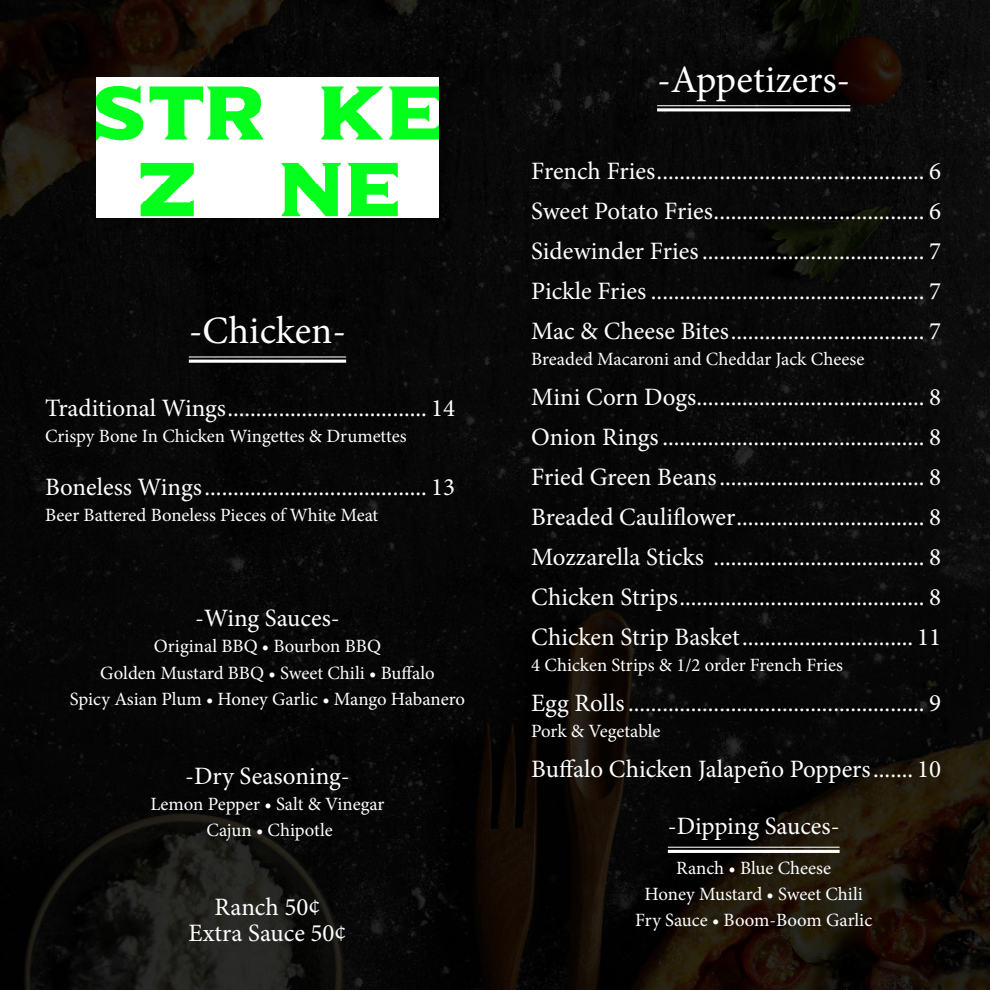
<style>
.page{position:relative;width:990px;height:990px;background:#fff}
.page>*{position:absolute;margin:0;border:0;box-sizing:border-box;transform-origin:0 0}
.t1{font:38.75px "Minion Pro";color:#fff}
.t2{font:25px "Minion Pro";color:#fff}
.t3{font:18.75px "Minion Pro";color:#fff}
</style>
<div class="page">
<img style="left:0;top:0;width:990px;height:990px">
<img style="left:97px;top:78px;width:341px;height:139px">
<hr style="left:189px;top:356px;width:157px;height:2px;background:#fff">
<hr style="left:189px;top:360px;width:157px;height:3px;background:#fff">
<hr style="left:657px;top:105px;width:193px;height:1px;background:#fff">
<hr style="left:657px;top:108px;width:193px;height:3px;background:#fff">
<hr style="left:668px;top:847px;width:172px;height:1px;background:#fff">
<hr style="left:668px;top:850px;width:172px;height:3px;background:#fff">
<p class="t1" style="left:189px;top:305px;width:159px">-Chicken-</p>
<p class="t2" style="left:45px;top:391px;width:412px">Traditional Wings................................... 14</p>
<p class="t3" style="left:45px;top:424px;width:363px">Crispy Bone In Chicken Wingettes &amp; Drumettes</p>
<p class="t2" style="left:45px;top:470px;width:412px">Boneless Wings....................................... 13</p>
<p class="t3" style="left:45px;top:503px;width:335px">Beer Battered Boneless Pieces of White Meat</p>
<p class="t2" style="left:195px;top:601px;width:146px">-Wing Sauces-</p>
<p class="t3" style="left:154px;top:634px;width:229px">Original BBQ • Bourbon BBQ</p>
<p class="t3" style="left:100px;top:660px;width:336px">Golden Mustard BBQ • Sweet Chili • Buffalo</p>
<p class="t3" style="left:70px;top:686px;width:397px">Spicy Asian Plum • Honey Garlic • Mango Habanero</p>
<p class="t2" style="left:185px;top:759px;width:166px">-Dry Seasoning-</p>
<p class="t3" style="left:150px;top:791px;width:236px">Lemon Pepper • Salt &amp; Vinegar</p>
<p class="t3" style="left:206px;top:818px;width:128px">Cajun • Chipotle</p>
<p class="t2" style="left:215px;top:890px;width:107px">Ranch 50¢</p>
<p class="t2" style="left:188px;top:916px;width:160px">Extra Sauce 50¢</p>
<p class="t1" style="left:657px;top:54px;width:195px">-Appetizers-</p>
<p class="t2" style="left:531px;top:154px;width:412px">French Fries............................................... 6</p>
<p class="t2" style="left:531px;top:194px;width:412px">Sweet Potato Fries..................................... 6</p>
<p class="t2" style="left:531px;top:234px;width:412px">Sidewinder Fries....................................... 7</p>
<p class="t2" style="left:531px;top:274px;width:412px">Pickle Fries ................................................ 7</p>
<p class="t2" style="left:531px;top:314px;width:412px">Mac &amp; Cheese Bites.................................. 7</p>
<p class="t3" style="left:531px;top:346px;width:335px">Breaded Macaroni and Cheddar Jack Cheese</p>
<p class="t2" style="left:531px;top:380px;width:412px">Mini Corn Dogs........................................ 8</p>
<p class="t2" style="left:531px;top:420px;width:412px">Onion Rings.............................................. 8</p>
<p class="t2" style="left:531px;top:460px;width:412px">Fried Green Beans.................................... 8</p>
<p class="t2" style="left:531px;top:500px;width:412px">Breaded Cauliflower................................. 8</p>
<p class="t2" style="left:531px;top:540px;width:412px">Mozzarella Sticks ..................................... 8</p>
<p class="t2" style="left:531px;top:580px;width:412px">Chicken Strips........................................... 8</p>
<p class="t2" style="left:531px;top:620px;width:412px">Chicken Strip Basket.............................. 11</p>
<p class="t3" style="left:531px;top:653px;width:313px">4 Chicken Strips &amp; 1/2 order French Fries</p>
<p class="t2" style="left:531px;top:686px;width:412px">Egg Rolls.................................................... 9</p>
<p class="t3" style="left:531px;top:719px;width:131px">Pork &amp; Vegetable</p>
<p class="t2" style="left:531px;top:753px;width:412px">Buffalo Chicken Jalapeño Poppers....... 10</p>
<p class="t2" style="left:668px;top:809px;width:173px">-Dipping Sauces-</p>
<p class="t3" style="left:676px;top:855px;width:157px">Ranch • Blue Cheese</p>
<p class="t3" style="left:645px;top:881px;width:220px">Honey Mustard • Sweet Chili</p>
<p class="t3" style="left:635px;top:908px;width:239px">Fry Sauce • Boom-Boom Garlic</p>
</div>
